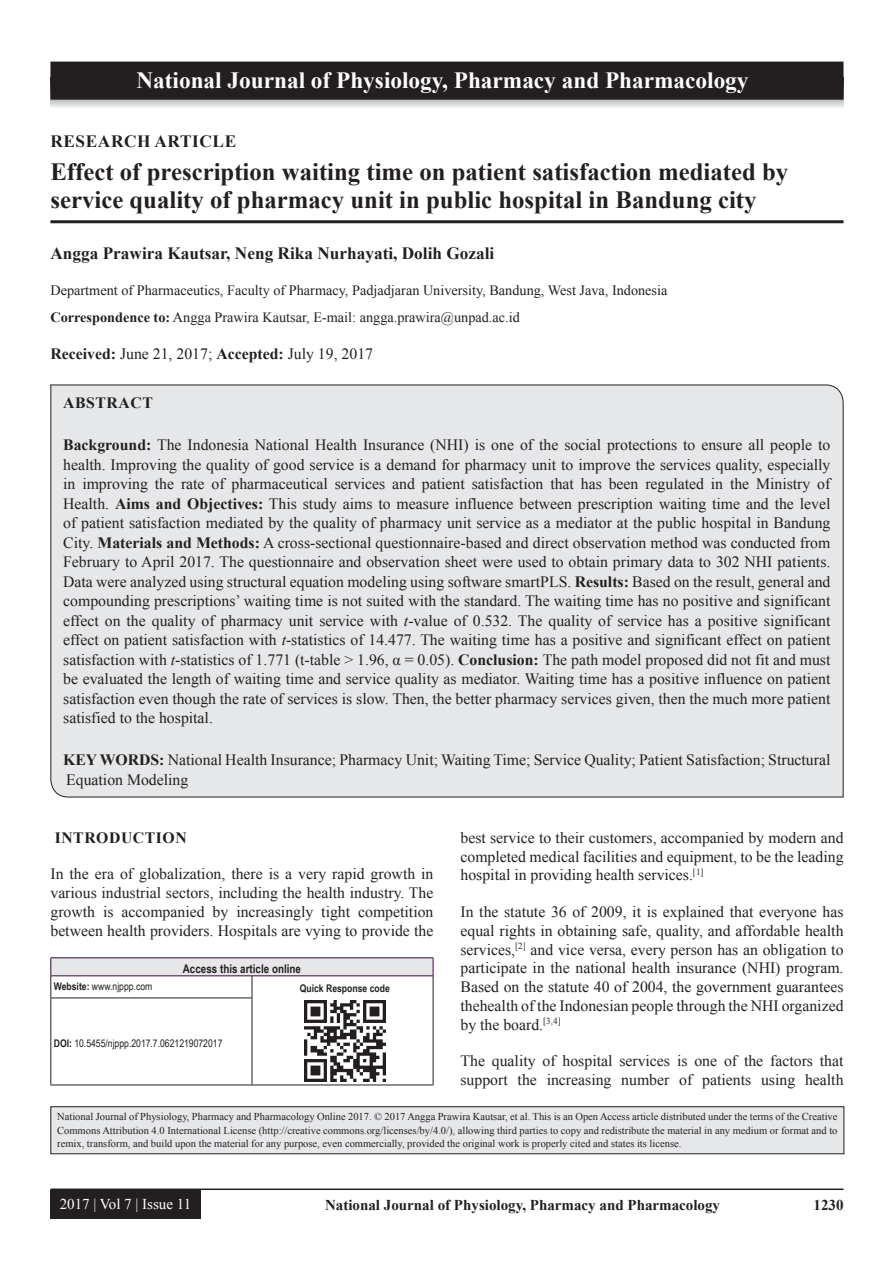
<style>
.page{position:relative;width:894px;height:1263px;background:#fff}
.page>*{position:absolute;margin:0;border:0;box-sizing:border-box;transform-origin:0 0}
.AT{font:700 24.75px/28.5px "Times New Roman";color:#231f20}
.JN{font:700 23.25px "Times New Roman";color:#fff}
.AU{font:700 17.25px "Times New Roman";color:#231f20}
.AH{font:700 17.25px "Times New Roman";letter-spacing:.035em;color:#231f20}
.ABS{font:15.75px/19.5px "Times New Roman";color:#231f20;text-align:justify}
.TX{font:15.75px/18.8px "Times New Roman";color:#231f20;text-align:justify}
.KWD{font:15.75px/19.5px "Times New Roman";color:#231f20}
.ABSH{font:700 15.75px "Times New Roman";letter-spacing:.035em;color:#231f20}
.RF{font:700 15px "Times New Roman";color:#231f20}
.t1{font:15px "Times New Roman";color:#fff}
.AFF{font:14.25px "Times New Roman";color:#231f20}
.ADD{font:14.25px "Times New Roman";color:#231f20}
.AAO{font:700 12px "Arial Narrow";color:#231f20}
.JN_TX{font:10.5px/13.5px "Times New Roman";color:#231f20;text-align:justify}
.Web{font:10.5px "Arial Narrow";color:#231f20}
.Web-2{font:700 10.5px "Arial Narrow";color:#231f20}
.s1{font-weight:700}
.s2{font-style:italic}
</style>
<div class="page">
<hr style="left:50px;top:1188px;width:793px;height:2px;background:#231f20">
<div style="left:50px;top:1190px;width:150px;height:28px;background:#231f20"></div>
<hr style="left:50px;top:220px;width:793px;height:3px;background:#231f20">
<div style="left:50px;top:384px;width:793px;height:413px;background:#e6e7e9"></div>
<div style="left:51px;top:957px;width:382px;height:18px;background:#e6e7e9"></div>
<hr style="left:51px;top:975px;width:201px;height:1px;background:#3e083e">
<hr style="left:252px;top:975px;width:181px;height:1px;background:#3e083e">
<svg style="left:50px;top:958px;width:2px;height:39px"></svg>
<svg style="left:251px;top:976px;width:1px;height:21px"></svg>
<hr style="left:50px;top:997px;width:202px;height:1px;background:#231f20">
<hr style="left:50px;top:998px;width:1px;height:86px;background:#231f20">
<hr style="left:251px;top:998px;width:1px;height:86px;background:#231f20">
<hr style="left:50px;top:1084px;width:202px;height:1px;background:#231f20">
<svg style="left:432px;top:958px;width:1px;height:40px"></svg>
<hr style="left:432px;top:998px;width:1px;height:86px;background:#231f20">
<hr style="left:252px;top:1084px;width:181px;height:1px;background:#231f20">
<hr style="left:51px;top:957px;width:201px;height:1px;background:#3e083e">
<hr style="left:252px;top:957px;width:181px;height:1px;background:#3e083e">
<img style="left:304px;top:1000px;width:81px;height:81px">
<div style="left:51px;top:1106px;width:792px;height:47px;background:#e6e7e9"></div>
<div style="left:50px;top:1106px;width:794px;height:48px;border:1px solid #231f20"></div>
<svg style="left:51px;top:100px;width:792px;height:8px;background:#d9dadc"></svg>
<div style="left:51px;top:62px;width:791px;height:37px;background:#231f20"></div>
<div style="left:50px;top:62px;width:793px;height:38px;border:2px solid #231f20"></div>
<p class="JN" style="left:136px;top:64px;width:613px">National Journal of Physiology, Pharmacy and Pharmacology</p>
<p class="AH" style="left:50px;top:128px;width:187px">RESEARCH ARTICLE</p>
<p class="AT" style="left:50px;top:156px;width:739px">Effect of prescription waiting time on patient satisfaction mediated by service quality of pharmacy unit in public hospital in Bandung city</p>
<p class="AU" style="left:50px;top:241px;width:445px">Angga Prawira Kautsar, Neng Rika Nurhayati, Dolih Gozali</p>
<p class="AFF" style="left:50px;top:280px;width:618px">Department of Pharmaceutics, Faculty of Pharmacy, Padjadjaran University, Bandung, West Java, Indonesia</p>
<p class="ADD" style="left:50px;top:307px;width:470px"><span class="s1">Correspondence to:</span> Angga Prawira Kautsar, E-mail: angga.prawira@unpad.ac.id</p>
<p class="TX" style="left:50px;top:344px;width:324px"><span class="s1">Received:</span> June 21, 2017; <span class="s1">Accepted:</span> July 19, 2017</p>
<p class="ABSH" style="left:63px;top:391px;width:91px">ABSTRACT</p>
<p class="ABS" style="left:63px;top:434px;width:768px"><span class="s1">Background:</span> The Indonesia National Health Insurance (NHI) is one of the social protections to ensure all people to health. Improving the quality of good service is a demand for pharmacy unit to improve the services quality, especially in improving the rate of pharmaceutical services and patient satisfaction that has been regulated in the Ministry of Health. <span class="s1">Aims and Objectives:</span> This study aims to measure influence between prescription waiting time and the level of patient satisfaction mediated by the quality of pharmacy unit service as a mediator at the public hospital in Bandung City. <span class="s1">Materials and Methods:</span> A cross-sectional questionnaire-based and direct observation method was conducted from February to April 2017. The questionnaire and observation sheet were used to obtain primary data to 302 NHI patients.<br>Data were analyzed using structural equation modeling using software smartPLS. <span class="s1">Results:</span> Based on the result, general and compounding prescriptions’ waiting time is not suited with the standard. The waiting time has no positive and significant effect on the quality of pharmacy unit service with <span class="s2">t</span>-value of 0.532. The quality of service has a positive significant effect on patient satisfaction with <span class="s2">t</span>-statistics of 14.477. The waiting time has a positive and significant effect on patient satisfaction with <span class="s2">t</span>-statistics of 1.771 (t-table &gt; 1.96, α = 0.05). <span class="s1">Conclusion:</span> The path model proposed did not fit and must be evaluated the length of waiting time and service quality as mediator. Waiting time has a positive influence on patient satisfaction even though the rate of services is slow. Then, the better pharmacy services given, then the much more patient satisfied to the hospital.</p>
<p class="KWD" style="left:63px;top:749px;width:768px"><span class="s1">KEY WORDS:</span> National Health Insurance; Pharmacy Unit; Waiting Time; Service Quality; Patient Satisfaction; Structural<br>Equation Modeling</p>
<h1 class="ABSH" style="left:55px;top:826px;width:134px">INTRODUCTION</h1>
<p class="TX" style="left:50px;top:864px;width:384px">In the era of globalization, there is a very rapid growth in various industrial sectors, including the health industry. The growth is accompanied by increasingly tight competition between health providers. Hospitals are vying to provide the</p>
<p class="AAO" style="left:183px;top:959px;width:120px">Access this article online</p>
<p class="Web" style="left:54px;top:978px;width:100px"><span class="s1">Website:</span> www.njppp.com</p>
<p class="Web-2" style="left:300px;top:980px;width:91px">Quick Response code</p>
<p class="Web" style="left:54px;top:1035px;width:170px"><span class="s1">DOI:</span> 10.5455/njppp.2017.7.0621219072017</p>
<p class="TX" style="left:460px;top:827px;width:384px">best service to their customers, accompanied by modern and completed medical facilities and equipment, to be the leading hospital in providing health services.<sup>[1]</sup></p>
<p class="TX" style="left:460px;top:902px;width:384px">In the statute 36 of 2009, it is explained that everyone has equal rights in obtaining safe, quality, and affordable health services,<sup>[2]</sup> and vice versa, every person has an obligation to participate in the national health insurance (NHI) program.<br>Based on the statute 40 of 2004, the government guarantees thehealth of the Indonesian people through the NHI organized by the board.<sup>[3,4]</sup></p>
<p class="TX" style="left:460px;top:1051px;width:384px">The quality of hospital services is one of the factors that support the increasing number of patients using health</p>
<p class="JN_TX" style="left:57px;top:1109px;width:781px">National Journal of Physiology, Pharmacy and Pharmacology Online 2017. © 2017 Angga Prawira Kautsar, et al. This is an Open Access article distributed under the terms of the Creative Commons Attribution 4.0 International License (http://creative commons.org/licenses/by/4.0/), allowing third parties to copy and redistribute the material in any medium or format and to remix, transform, and build upon the material for any purpose, even commercially, provided the original work is properly cited and states its license.</p>
<p class="t1" style="left:60px;top:1193px;width:133px">2017 | Vol 7 | Issue 11</p>
<p class="RF" style="left:325px;top:1194px;width:396px">National Journal of Physiology, Pharmacy and Pharmacology</p>
<p class="RF" style="left:813px;top:1194px;width:31px">1230</p>
</div>
